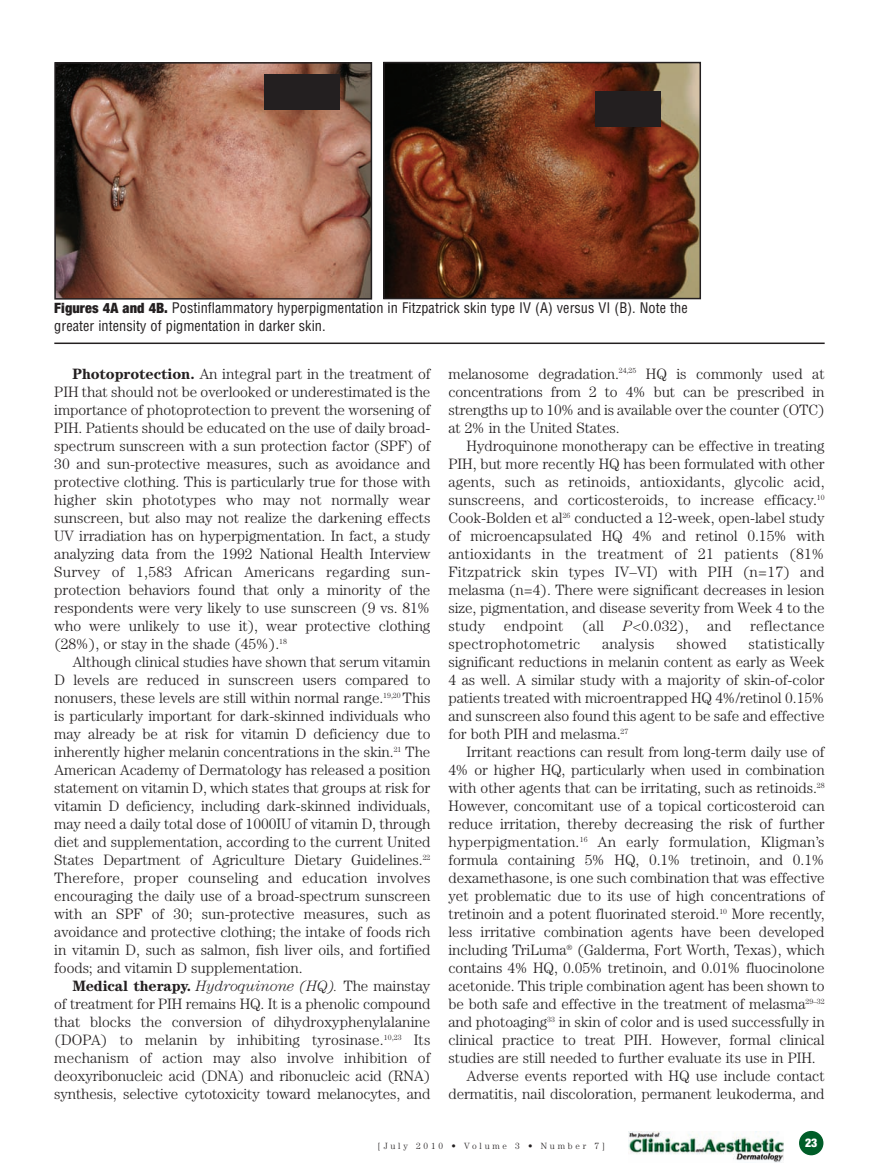
<style>
.page{position:relative;width:879px;height:1176px;background:#fff}
.page>*{position:absolute;margin:0;border:0;box-sizing:border-box;transform-origin:0 0}
.t1{font:300 15px/18px "Century Std";letter-spacing:-.005em;color:#231f20;text-align:justify}
.t2{font:300 15px "Century Std";letter-spacing:.015em;color:#231f20}
.t3{font:condensed 14.25px/18px "Helvetica";letter-spacing:.005em;color:#231f20}
.t4{font:900 condensed 12px "Helvetica Neue LT Std";color:#fff}
.t5{font:300 9px "Century Std";letter-spacing:.31em;color:#231f20}
.s1{font-family:"Helvetica Neue LT Std";font-weight:900}
.s2{font-weight:700}
.s3{font-style:italic}
</style>
<div class="page">
<div style="left:798px;top:1130px;width:25px;height:24px;background:#005d28;border-radius:50%"></div>
<img style="left:628px;top:1131px;width:155px;height:31px">
<img style="left:57px;top:65px;width:312px;height:231px">
<div style="left:54px;top:62px;width:318px;height:237px;border:2px solid #231f20"></div>
<img style="left:386px;top:65px;width:311px;height:231px">
<div style="left:383px;top:62px;width:317px;height:237px;border:2px solid #231f20"></div>
<hr style="left:54px;top:342px;width:770px;height:2px;background:#231f20">
<div style="left:594px;top:91px;width:66px;height:36px;background:#231f20"></div>
<div style="left:264px;top:75px;width:75px;height:35px;background:#231f20"></div>
<p class="t3" style="left:54px;top:300px;width:634px"><span class="s1">Figures 4A and 4B.</span> Postinflammatory hyperpigmentation in Fitzpatrick skin type IV (A) versus VI (B). Note the greater intensity of pigmentation in darker skin.</p>
<p class="t1" style="left:54px;top:366px;width:377px;text-indent:18px"><span class="s2">Photoprotection.</span> An integral part in the treatment of PIH that should not be overlooked or underestimated is the importance of photoprotection to prevent the worsening of PIH. Patients should be educated on the use of daily broad&shy;spectrum sunscreen with a sun protection factor (SPF) of 30 and sun-protective measures, such as avoidance and protective clothing. This is particularly true for those with higher skin phototypes who may not normally wear sunscreen, but also may not realize the darkening effects UV irradiation has on hyperpigmentation. In fact, a study analyzing data from the 1992 National Health Interview Survey of 1,583 African Americans regarding sun&shy;protection behaviors found that only a minority of the respondents were very likely to use sunscreen (9 vs. 81% who were unlikely to use it), wear protective clothing (28%), or stay in the shade (45%).<sup>18</sup></p>
<p class="t1" style="left:54px;top:654px;width:377px;text-indent:18px">Although clinical studies have shown that serum vitamin D levels are reduced in sunscreen users compared to nonusers, these levels are still within normal range.<sup>19,20</sup> This is particularly important for dark-skinned individuals who may already be at risk for vitamin D deficiency due to inherently higher melanin concentrations in the skin.<sup>21</sup> The American Academy of Dermatology has released a position statement on vitamin D, which states that groups at risk for vitamin D deficiency, including dark-skinned individuals, may need a daily total dose of 1000IU of vitamin D, through diet and supplementation, according to the current United States Department of Agriculture Dietary Guidelines.<sup>22<br></sup>Therefore, proper counseling and education involves encouraging the daily use of a broad-spectrum sunscreen with an SPF of 30; sun-protective measures, such as avoidance and protective clothing; the intake of foods rich in vitamin D, such as salmon, fish liver oils, and fortified foods; and vitamin D supplementation.</p>
<p class="t1" style="left:54px;top:978px;width:377px;text-indent:18px"><span class="s2">Medical therapy.</span> <span class="s3">Hydroquinone (HQ).</span> The mainstay of treatment for PIH remains HQ. It is a phenolic compound that blocks the conversion of dihydroxyphenylalanine (DOPA) to melanin by inhibiting tyrosinase.<sup>10,23</sup> Its mechanism of action may also involve inhibition of deoxyribonucleic acid (DNA) and ribonucleic acid (RNA) synthesis, selective cytotoxicity toward melanocytes, and</p>
<p class="t1" style="left:448px;top:366px;width:377px">melanosome degradation.<sup>24,25</sup> HQ is commonly used at concentrations from 2 to 4% but can be prescribed in strengths up to 10% and is available over the counter (OTC) at 2% in the United States.</p>
<p class="t1" style="left:448px;top:438px;width:377px;text-indent:18px">Hydroquinone monotherapy can be effective in treating PIH, but more recently HQ has been formulated with other agents, such as retinoids, antioxidants, glycolic acid, sunscreens, and corticosteroids, to increase efficacy.<sup>10<br></sup>Cook-Bolden et al<sup>26</sup> conducted a 12-week, open-label study of microencapsulated HQ 4% and retinol 0.15% with antioxidants in the treatment of 21 patients (81% Fitzpatrick skin types IV–VI) with PIH (n=17) and melasma (n=4). There were significant decreases in lesion size, pigmentation, and disease severity from Week 4 to the study endpoint (all <span class="s3">P</span>&lt;0.032), and reflectance spectrophotometric</p>
<p class="t1" style="left:448px;top:636px;width:377px;text-indent:300px">statistically significant reductions in melanin content as early as Week 4 as well. A similar study with a majority of skin-of-color patients treated with microentrapped HQ 4%/retinol 0.15% and sunscreen also found this agent to be safe and effective for both PIH and melasma.<sup>27</sup></p>
<p class="t1" style="left:466px;top:744px;width:359px">Irritant reactions can result from long-term daily use of</p>
<p class="t1" style="left:448px;top:762px;width:377px">4% or higher HQ, particularly when used in combination</p>
<p class="t1" style="left:448px;top:780px;width:377px">with other agents that can be irritating, such as retinoids.<sup>28</sup></p>
<p class="t1" style="left:448px;top:798px;width:377px">However, concomitant use of a topical corticosteroid can</p>
<p class="t1" style="left:448px;top:816px;width:377px">reduce irritation, thereby decreasing the risk of further</p>
<p class="t2" style="left:448px;top:835px;width:377px">hyperpigmentation.<sup>16</sup> An early formulation, Kligman’s</p>
<p class="t1" style="left:448px;top:852px;width:377px">formula containing 5% HQ, 0.1% tretinoin, and 0.1%</p>
<p class="t1" style="left:448px;top:870px;width:377px">dexamethasone, is one such combination that was effective</p>
<p class="t1" style="left:448px;top:888px;width:377px">yet problematic due to its use of high concentrations of</p>
<p class="t1" style="left:448px;top:906px;width:377px">tretinoin and a potent fluorinated steroid.<sup>10</sup> More recently,</p>
<p class="t1" style="left:448px;top:924px;width:377px">less irritative combination agents have been developed</p>
<p class="t1" style="left:448px;top:942px;width:377px">including TriLuma<sup>®</sup> (Galderma, Fort Worth, Texas), which</p>
<p class="t1" style="left:448px;top:960px;width:377px">contains 4% HQ, 0.05% tretinoin, and 0.01% fluocinolone</p>
<p class="t1" style="left:448px;top:978px;width:377px">acetonide. This triple combination agent has been shown to</p>
<p class="t1" style="left:448px;top:996px;width:377px">be both safe and effective in the treatment of melasma<sup>29–32</sup></p>
<p class="t1" style="left:448px;top:1014px;width:377px">and photoaging<sup>33</sup> in skin of color and is used successfully in</p>
<p class="t1" style="left:448px;top:1032px;width:377px">clinical practice to treat PIH. However, formal clinical</p>
<p class="t1" style="left:448px;top:1050px;width:368px">studies are still needed to further evaluate its use in PIH.</p>
<p class="t1" style="left:466px;top:1068px;width:359px">Adverse events reported with HQ use include contact</p>
<p class="t1" style="left:448px;top:1086px;width:377px">dermatitis, nail discoloration, permanent leukoderma, and</p>
<p class="t2" style="left:601px;top:637px;width:54px">analysis</p>
<p class="t1" style="left:676px;top:636px;width:52px">showed</p>
<p class="t5" style="left:377px;top:1141px;width:228px">[July 2010 • Volume 3 • Number 7]</p>
<p class="t4" style="left:804px;top:1137px;width:14px">23</p>
</div>
